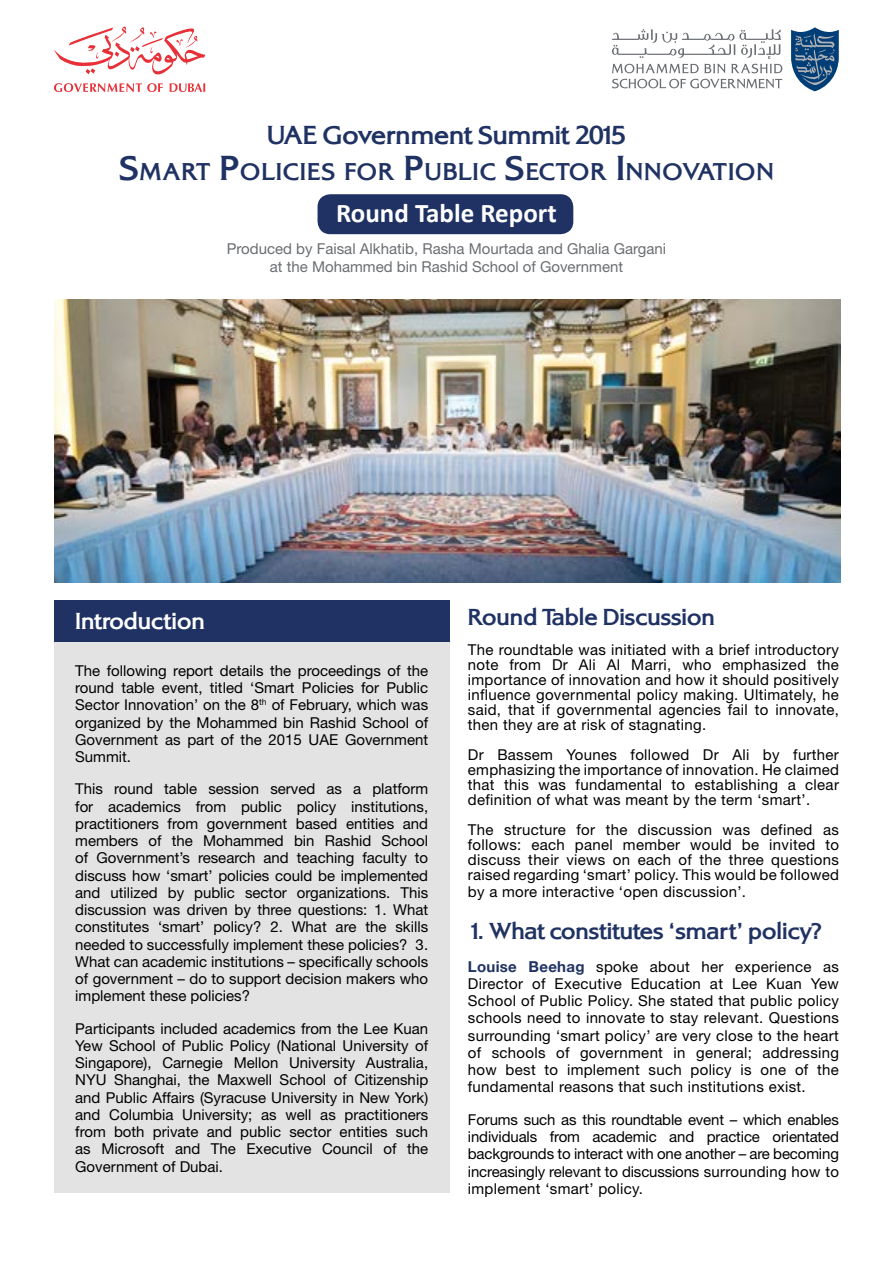
<style>
.page{position:relative;width:893px;height:1263px;background:#fff}
.page>*{position:absolute;margin:0;border:0;box-sizing:border-box;transform-origin:0 0}
.t1{font:700 27px "Alexon";color:#1f3263}
.t2{font:700 27px "Calibri";color:#fff}
.t3{font:700 25.2px "Alexon";letter-spacing:.035em;color:#1f3263}
.t4{font:700 24px "Alexon";color:#1f3263}
.t5{font:700 24px "Alexon";color:#fff}
.t6{font:15px/17.2px "Helvetica Neue";letter-spacing:.02em;color:#000;text-align:justify}
.t7{font:15px/17.2px "Helvetica Neue";color:#6a6d71;text-align:center}
.s1{font-size:36px}
.s2{font-weight:700;color:#1f3263}
</style>
<div class="page">
<div style="left:318px;top:194px;width:255px;height:40px;background:#1f3263;border-radius:13px"></div>
<div style="left:54px;top:600px;width:395px;height:43px;background:#1f3263"></div>
<div style="left:54px;top:643px;width:395px;height:550px;background:#e3e3e3"></div>
<img style="left:54px;top:300px;width:786px;height:283px">
<svg style="left:791px;top:27px;width:48px;height:65px"></svg>
<svg style="left:612px;top:29px;width:170px;height:44px"></svg>
<svg style="left:612px;top:79px;width:170px;height:9px"></svg>
<svg style="left:54px;top:26px;width:151px;height:66px"></svg>
<h1 class="t1" style="left:267px;top:117px;width:361px">UAE Government Summit 2015</h1>
<h2 class="t3" style="left:119px;top:155px;width:656px"><span class="s1">S</span>MART <span class="s1">P</span>OLICIES FOR <span class="s1">P</span>UBLIC <span class="s1">S</span>ECTOR <span class="s1">I</span>NNOVATION</h2>
<h1 class="t2" style="left:336px;top:196px;width:222px">Round Table Report</h1>
<p class="t7" style="left:227px;top:240px;width:441px">Produced by Faisal Alkhatib, Rasha Mourtada and Ghalia Gargani at the Mohammed bin Rashid School of Government</p>
<h3 class="t5" style="left:75px;top:605px;width:131px">Introduction</h3>
<p class="t6" style="left:75px;top:662px;width:354px">The following report details the proceedings of the round table event, titled ‘Smart Policies for Public Sector Innovation’ on the 8<sup>th</sup> of February, which was organized by the Mohammed bin Rashid School of Government as part of the 2015 UAE Government Summit.</p>
<p class="t6" style="left:75px;top:780px;width:354px">This round table session served as a platform for academics from public policy institutions, practitioners from government based entities and members of the Mohammed bin Rashid School of Government’s research and teaching faculty to discuss how ‘smart’ policies could be implemented and utilized by public sector organizations. This discussion was driven by three questions: 1. What constitutes ‘smart’ policy? 2. What are the skills needed to successfully implement these policies? 3.<br>What can academic institutions – specifically schools of government – do to support decision makers who implement these policies?</p>
<p class="t6" style="left:75px;top:1019px;width:354px">Participants included academics from the Lee Kuan Yew School of Public Policy (National University of Singapore), Carnegie Mellon University Australia, NYU Shanghai, the Maxwell School of Citizenship and Public Affairs (Syracuse University in New York) and Columbia University; as well as practitioners from both private and public sector entities such as Microsoft and The Executive Council of the Government of Dubai.</p>
<h3 class="t4" style="left:468px;top:600px;width:249px">Round Table Discussion</h3>
<p class="t6" style="left:468px;top:641px;width:373px;line-height:15px">The roundtable was initiated with a brief introductory note from Dr Ali Al Marri, who emphasized the importance of innovation and how it should positively influence governmental policy making. Ultimately, he said, that if governmental agencies fail to innovate, then they are at risk of stagnating.</p>
<p class="t6" style="left:468px;top:746px;width:373px;line-height:15px">Dr Bassem Younes followed Dr Ali by further emphasizing the importance of innovation. He claimed that this was fundamental to establishing a clear definition of what was meant by the term ‘smart’.</p>
<p class="t6" style="left:468px;top:821px;width:373px;line-height:15px">The structure for the discussion was defined as follows: each panel member would be invited to discuss their views on each of the three questions raised regarding ‘smart’ policy. This would be followed</p>
<p class="t6" style="left:468px;top:883px;width:280px">by a more interactive ‘open discussion’.</p>
<h3 class="t4" style="left:468px;top:915px;width:356px">1. What constitutes ‘smart’ policy?</h3>
<p class="t6" style="left:468px;top:957px;width:373px"><span class="s2">Louise Beehag</span> spoke about her experience as Director of Executive Education at Lee Kuan Yew School of Public Policy. She stated that public policy schools need to innovate to stay relevant. Questions surrounding ‘smart policy’ are very close to the heart of schools of government in general; addressing how best to implement such policy is one of the fundamental reasons that such institutions exist.</p>
<p class="t6" style="left:468px;top:1110px;width:373px">Forums such as this roundtable event – which enables individuals from academic and practice orientated backgrounds to interact with one another – are becoming increasingly relevant to discussions surrounding how to implement ‘smart’ policy.</p>
</div>
